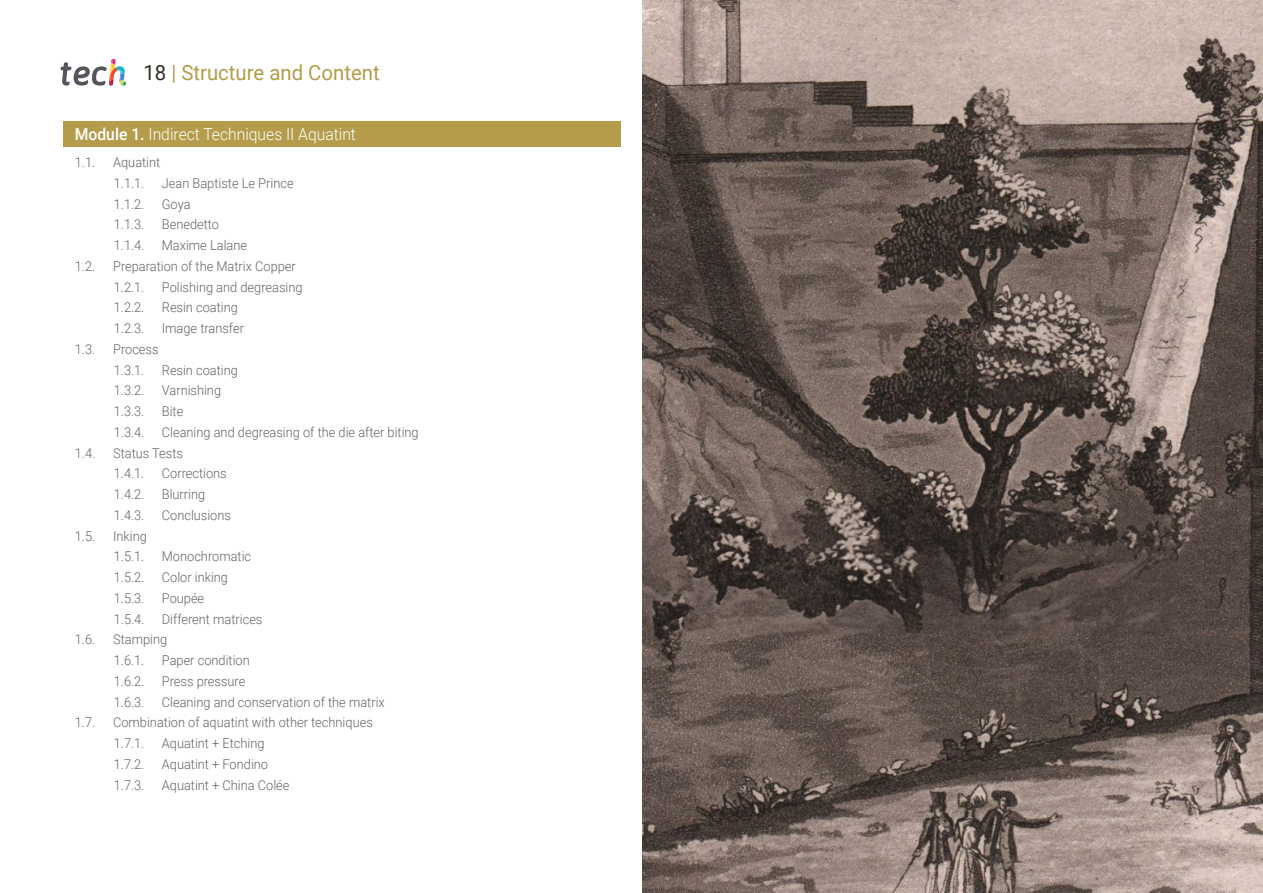
<style>
.page{position:relative;width:1263px;height:893px;background:#fff}
.page>*{position:absolute;margin:0;border:0;box-sizing:border-box;transform-origin:0 0}
.t1{font:21px "Roboto";color:#b49c4b}
.t2{font:300 16.5px "Roboto";color:#fff;scale:.95 1}
.t3{font:300 13.5px/20.7px "Roboto";color:#61646a;scale:.95 1}
.s1{color:#312e20}
.s2{font-weight:500}
</style>
<div class="page">
<div style="left:64px;top:121px;width:557px;height:25px;background:#b49c4b"></div>
<svg style="left:61px;top:59px;width:65px;height:27px"></svg>
<img style="left:642px;top:0;width:621px;height:893px">
<h1 class="t1" style="left:144px;top:57px;width:238px"><span class="s1">18</span> | Structure and Content</h1>
<p class="t2" style="left:75px;top:123px;width:297px"><span class="s2">Module 1.</span> Indirect Techniques II Aquatint</p>
<p class="t3" style="left:75px;top:151px;width:23px">1.1.</p>
<p class="t3" style="left:113px;top:151px;width:51px">Aquatint<br>1.1.1.</p>
<p class="t3" style="left:162px;top:172px;width:140px">Jean Baptiste Le Prince</p>
<p class="t3" style="left:114px;top:193px;width:34px">1.1.2.</p>
<p class="t3" style="left:162px;top:193px;width:32px">Goya</p>
<p class="t3" style="left:114px;top:214px;width:34px">1.1.3.</p>
<p class="t3" style="left:162px;top:214px;width:62px">Benedetto</p>
<p class="t3" style="left:114px;top:234px;width:34px">1.1.4.</p>
<p class="t3" style="left:162px;top:234px;width:91px">Maxime Lalane</p>
<p class="t3" style="left:75px;top:255px;width:23px">1.2.</p>
<p class="t3" style="left:113px;top:255px;width:194px">Preparation of the Matrix Copper<br>1.2.1.</p>
<p class="t3" style="left:162px;top:276px;width:150px">Polishing and degreasing</p>
<p class="t3" style="left:114px;top:297px;width:34px">1.2.2.</p>
<p class="t3" style="left:162px;top:297px;width:82px">Resin coating</p>
<p class="t3" style="left:114px;top:317px;width:34px">1.2.3.</p>
<p class="t3" style="left:162px;top:317px;width:88px">Image transfer</p>
<p class="t3" style="left:75px;top:338px;width:23px">1.3.</p>
<p class="t3" style="left:113px;top:338px;width:49px">Process<br>1.3.1.</p>
<p class="t3" style="left:162px;top:359px;width:82px">Resin coating</p>
<p class="t3" style="left:114px;top:380px;width:34px">1.3.2.</p>
<p class="t3" style="left:162px;top:380px;width:64px">Varnishing</p>
<p class="t3" style="left:114px;top:400px;width:34px">1.3.3.</p>
<p class="t3" style="left:162px;top:400px;width:24px">Bite</p>
<p class="t3" style="left:114px;top:421px;width:34px">1.3.4.</p>
<p class="t3" style="left:162px;top:421px;width:272px">Cleaning and degreasing of the die after biting</p>
<p class="t3" style="left:75px;top:442px;width:23px">1.4.</p>
<p class="t3" style="left:113px;top:442px;width:75px">Status Tests<br>1.4.1.</p>
<p class="t3" style="left:162px;top:463px;width:70px">Corrections</p>
<p class="t3" style="left:114px;top:483px;width:34px">1.4.2.</p>
<p class="t3" style="left:162px;top:483px;width:47px">Blurring</p>
<p class="t3" style="left:114px;top:504px;width:34px">1.4.3.</p>
<p class="t3" style="left:162px;top:504px;width:74px">Conclusions</p>
<p class="t3" style="left:75px;top:525px;width:23px">1.5.</p>
<p class="t3" style="left:113px;top:525px;width:37px">Inking<br>1.5.1.</p>
<p class="t3" style="left:162px;top:546px;width:96px">Monochromatic</p>
<p class="t3" style="left:114px;top:566px;width:34px">1.5.2.</p>
<p class="t3" style="left:162px;top:566px;width:71px">Color inking</p>
<p class="t3" style="left:114px;top:587px;width:34px">1.5.3.</p>
<p class="t3" style="left:162px;top:587px;width:46px">Poupée</p>
<p class="t3" style="left:114px;top:608px;width:34px">1.5.4.</p>
<p class="t3" style="left:162px;top:608px;width:107px">Different matrices</p>
<p class="t3" style="left:75px;top:629px;width:23px">1.6.</p>
<p class="t3" style="left:113px;top:629px;width:58px">Stamping<br>1.6.1.</p>
<p class="t3" style="left:162px;top:649px;width:94px">Paper condition</p>
<p class="t3" style="left:114px;top:670px;width:34px">1.6.2.</p>
<p class="t3" style="left:162px;top:670px;width:90px">Press pressure</p>
<p class="t3" style="left:114px;top:691px;width:34px">1.6.3.</p>
<p class="t3" style="left:162px;top:691px;width:236px">Cleaning and conservation of the matrix</p>
<p class="t3" style="left:75px;top:712px;width:23px">1.7.</p>
<p class="t3" style="left:113px;top:712px;width:275px">Combination of aquatint with other techniques<br>1.7.1.</p>
<p class="t3" style="left:162px;top:732px;width:110px">Aquatint + Etching</p>
<p class="t3" style="left:114px;top:753px;width:34px">1.7.2.</p>
<p class="t3" style="left:162px;top:753px;width:113px">Aquatint + Fondino</p>
<p class="t3" style="left:114px;top:774px;width:34px">1.7.3.</p>
<p class="t3" style="left:162px;top:774px;width:136px">Aquatint + China Colée</p>
</div>
